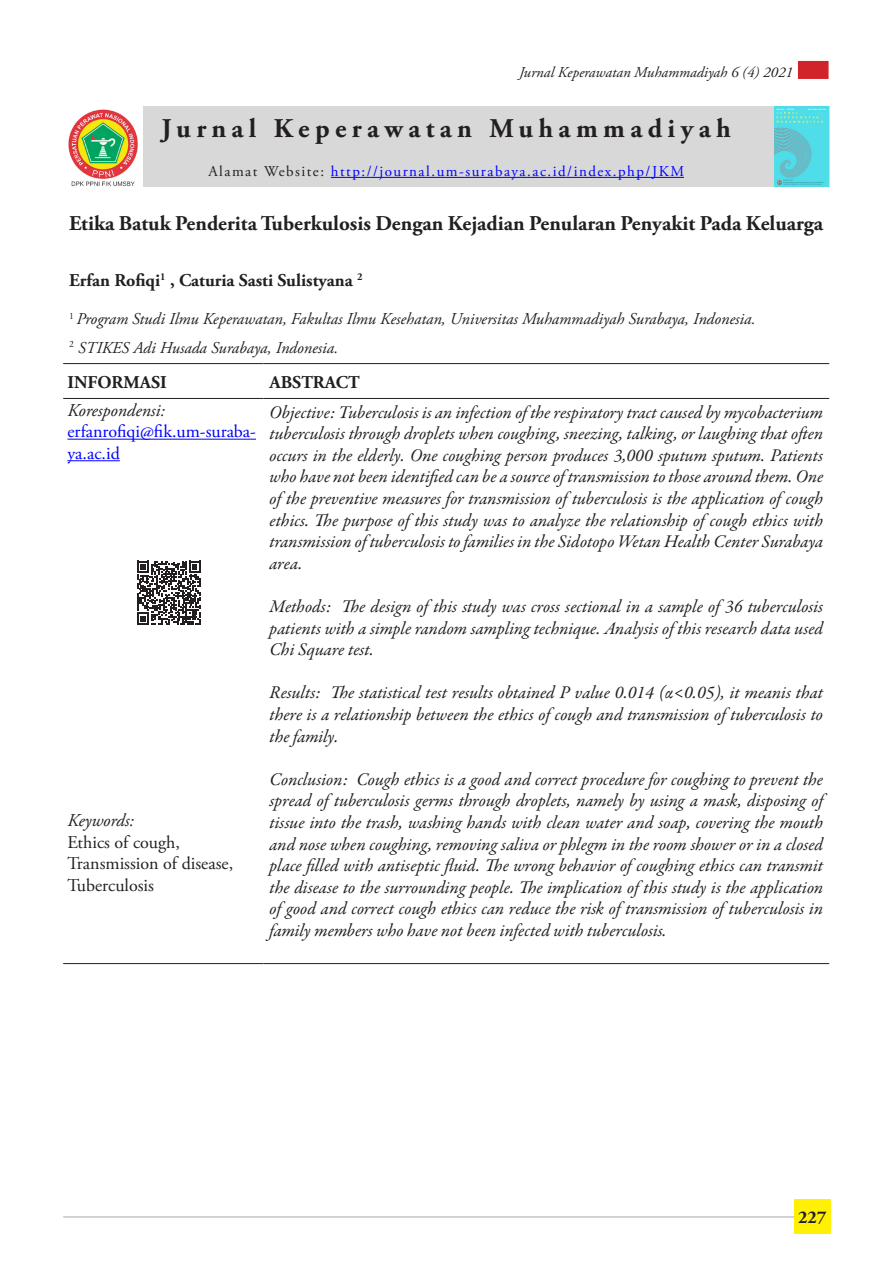
<style>
.page{position:relative;width:893px;height:1263px;background:#fff}
.page>*{position:absolute;margin:0;border:0;box-sizing:border-box;transform-origin:0 0}
.t1{font:700 27px "Adobe Garamond Pro";letter-spacing:.2em;color:#231f20}
.t2{font:700 21px "Adobe Garamond Pro";color:#231f20}
.t3{font:italic 18px/21.6px "Garamond Premr Pro";letter-spacing:-.005em;color:#231f20;text-align:justify}
.t4{font:700 18px "Adobe Garamond Pro";color:#231f20}
.t5{font:18px/21.6px "Adobe Garamond Pro";color:#231f20}
.t6{font:18px/21.6px "Adobe Garamond Pro";color:#00f}
.t7{font:italic 18px "Adobe Garamond Pro";color:#231f20}
.t8{font:italic 16.5px "Adobe Garamond Pro";color:#231f20}
.t9{font:15px "Adobe Garamond Pro";letter-spacing:.1em;color:#00f}
.t10{font:italic 15px "Adobe Garamond Pro";color:#231f20}
.s1{color:#231f20}
</style>
<div class="page">
<div style="left:794px;top:1199px;width:36px;height:34px;background:#fff101"></div>
<div style="left:798px;top:61px;width:30px;height:18px;background:#d1232a"></div>
<hr style="left:63px;top:1216px;width:731px;height:1px;background:#a8a9ad">
<div style="left:63px;top:106px;width:766px;height:81px;background:#d8d8d8"></div>
<hr style="left:63px;top:963px;width:201px;height:1px;background:#231f20">
<hr style="left:264px;top:963px;width:565px;height:1px;background:#231f20">
<hr style="left:63px;top:363px;width:201px;height:1px;background:#231f20">
<hr style="left:264px;top:363px;width:565px;height:1px;background:#231f20">
<hr style="left:63px;top:398px;width:201px;height:1px;background:#231f20">
<hr style="left:264px;top:398px;width:565px;height:1px;background:#231f20">
<hr style="left:331px;top:177px;width:353px;height:1px;background:#00f">
<hr style="left:67px;top:439px;width:189px;height:1px;background:#00f">
<hr style="left:67px;top:460px;width:53px;height:1px;background:#00f">
<img style="left:774px;top:106px;width:54px;height:81px">
<img style="left:64px;top:106px;width:78px;height:81px">
<svg style="left:137px;top:561px;width:64px;height:64px"></svg>
<p class="t10" style="left:519px;top:63px;width:276px">Jurnal Keperawatan Muhammadiyah 6 (4) 2021</p>
<p class="t1" style="left:162px;top:113px;width:571px">Jurnal Keperawatan Muhammadiyah</p>
<p class="t9" style="left:208px;top:162px;width:477px"><span class="s1">Alamat Website:</span> http://journal.um-surabaya.ac.id/index.php/JKM</p>
<p class="t2" style="left:69px;top:211px;width:755px">Etika Batuk Penderita Tuberkulosis Dengan Kejadian Penularan Penyakit Pada Keluarga</p>
<p class="t4" style="left:69px;top:270px;width:295px">Erfan Rofiqi<sup>1</sup> , Caturia Sasti Sulistyana <sup>2</sup></p>
<p class="t8" style="left:69px;top:309px;width:688px"><sup>1</sup> Program Studi Ilmu Keperawatan, Fakultas Ilmu Kesehatan, Universitas Muhammadiyah Surabaya, Indonesia.</p>
<p class="t8" style="left:69px;top:337px;width:270px"><sup>2</sup> STIKES Adi Husada Surabaya, Indonesia.</p>
<p class="t4" style="left:67px;top:371px;width:101px">INFORMASI</p>
<p class="t4" style="left:270px;top:371px;width:92px">ABSTRACT</p>
<p class="t7" style="left:67px;top:399px;width:99px">Korespondensi:</p>
<p class="t6" style="left:67px;top:421px;width:190px">erfanrofiqi@fik.um-suraba&shy;ya.ac.id</p>
<p class="t3" style="left:270px;top:402px;width:555px">Objective: Tuberculosis is an infection of the respiratory tract caused by mycobacterium tuberculosis through droplets when coughing, sneezing, talking, or laughing that often occurs in the elderly. One coughing person produces 3,000 sputum sputum. Patients who have not been identified can be a source of transmission to those around them. One of the preventive measures for transmission of tuberculosis is the application of cough ethics. The purpose of this study was to analyze the relationship of cough ethics with transmission of tuberculosis to families in the Sidotopo Wetan Health Center Surabaya area.</p>
<p class="t3" style="left:270px;top:596px;width:555px">Methods: The design of this study was cross sectional in a sample of 36 tuberculosis patients with a simple random sampling technique. Analysis of this research data used Chi Square test.</p>
<p class="t3" style="left:270px;top:683px;width:555px">Results: The statistical test results obtained P value 0.014 (α&lt;0.05), it meanis that there is a relationship between the ethics of cough and transmission of tuberculosis to the family.</p>
<p class="t3" style="left:270px;top:769px;width:555px">Conclusion: Cough ethics is a good and correct procedure for coughing to prevent the spread of tuberculosis germs through droplets, namely by using a mask, disposing of tissue into the trash, washing hands with clean water and soap, covering the mouth and nose when coughing, removing saliva or phlegm in the room shower or in a closed place filled with antiseptic fluid. The wrong behavior of coughing ethics can transmit the disease to the surrounding people. The implication of this study is the application of good and correct cough ethics can reduce the risk of transmission of tuberculosis in family members who have not been infected with tuberculosis.</p>
<p class="t7" style="left:67px;top:810px;width:68px">Keywords:</p>
<p class="t5" style="left:67px;top:832px;width:114px">Ethics of cough,</p>
<p class="t5" style="left:67px;top:853px;width:167px">Transmission of disease,<br>Tuberculosis</p>
<p class="t4" style="left:798px;top:1206px;width:30px">227</p>
</div>
